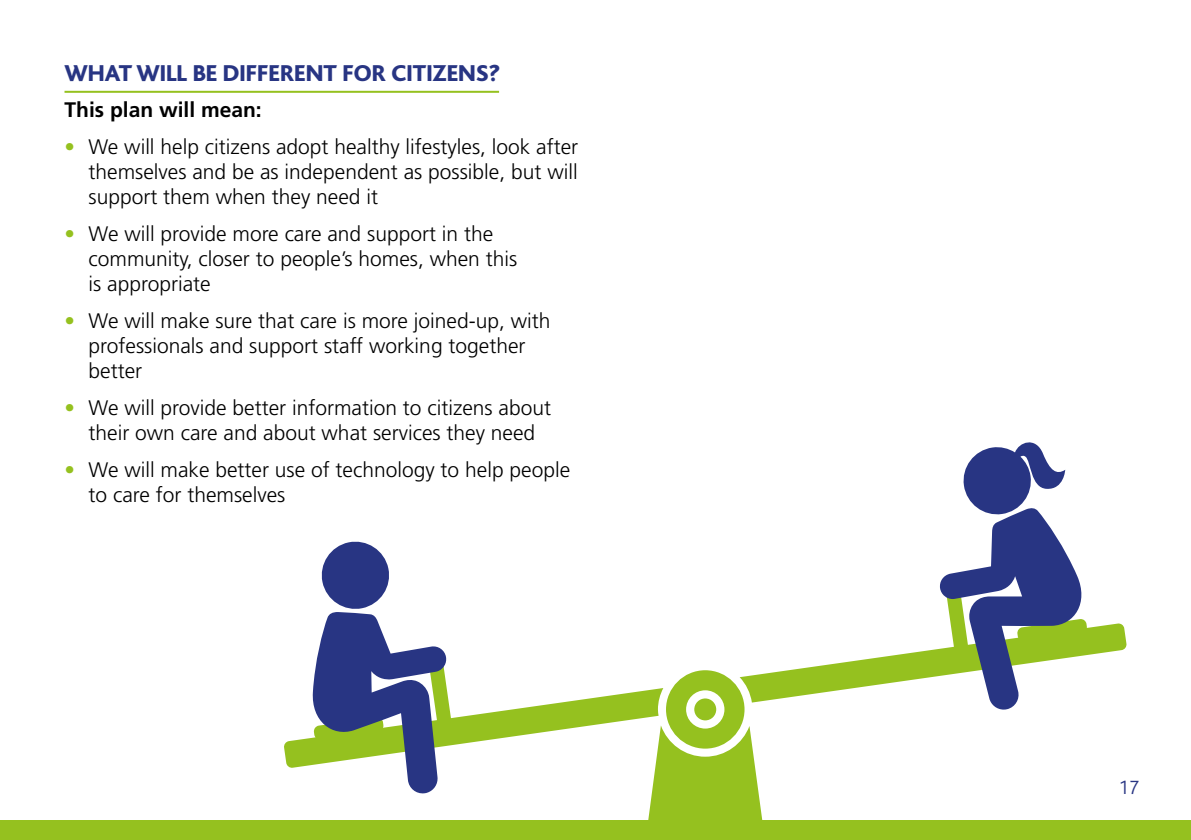
<style>
.page{position:relative;width:1191px;height:840px;background:#fff}
.page>*{position:absolute;margin:0;border:0;box-sizing:border-box;transform-origin:0 0}
.t1{font:800 24px "Bliss";color:#283583}
.t2{font:300 21px/25.2px "Frutiger";color:#000}
.t3{font:700 21px "Frutiger";color:#000}
.t4{font:300 20px "Bliss";color:#283583}
.s1{color:#95c11f}
</style>
<div class="page">
<hr style="left:64px;top:91px;width:435px;height:2px;background:#95c11f">
<div style="left:0;top:819px;width:1191px;height:20px;background:#95c11f"></div>
<svg style="left:284px;top:690px;width:363px;height:77px"></svg>
<svg style="left:763px;top:623px;width:363px;height:78px"></svg>
<svg style="left:647px;top:670px;width:116px;height:150px"></svg>
<div style="left:694px;top:698px;width:22px;height:22px;background:#95c11f;border-radius:50%"></div>
<svg style="left:939px;top:442px;width:149px;height:267px"></svg>
<svg style="left:311px;top:541px;width:136px;height:252px"></svg>
<p class="t1" style="left:64px;top:60px;width:437px">WHAT WILL BE DIFFERENT FOR CITIZENS?</p>
<p class="t3" style="left:64px;top:98px;width:199px">This plan will mean:</p>
<p class="t2" style="left:88px;top:134px;width:491px;text-align:justify;text-indent:-24px"><span class="s1">•</span> We will help citizens adopt healthy lifestyles, look after themselves and be as independent as possible, but will support them when they need it</p>
<p class="t2" style="left:89px;top:221px;width:430px;text-indent:-24px"><span class="s1">•</span> We will provide more care and support in the community, closer to people’s homes, when this is appropriate</p>
<p class="t2" style="left:89px;top:308px;width:463px;text-indent:-24px"><span class="s1">•</span> We will make sure that care is more joined-up, with professionals and support staff working together better</p>
<p class="t2" style="left:65px;top:395px;width:488px;text-align:center"><span class="s1">•</span> We will provide better information to citizens about their own care and about what services they need</p>
<p class="t2" style="left:89px;top:456px;width:483px;text-indent:-24px"><span class="s1">•</span> We will make better use of technology to help people to care for themselves</p>
<p class="t4" style="left:1118px;top:776px;width:22px">17</p>
</div>
